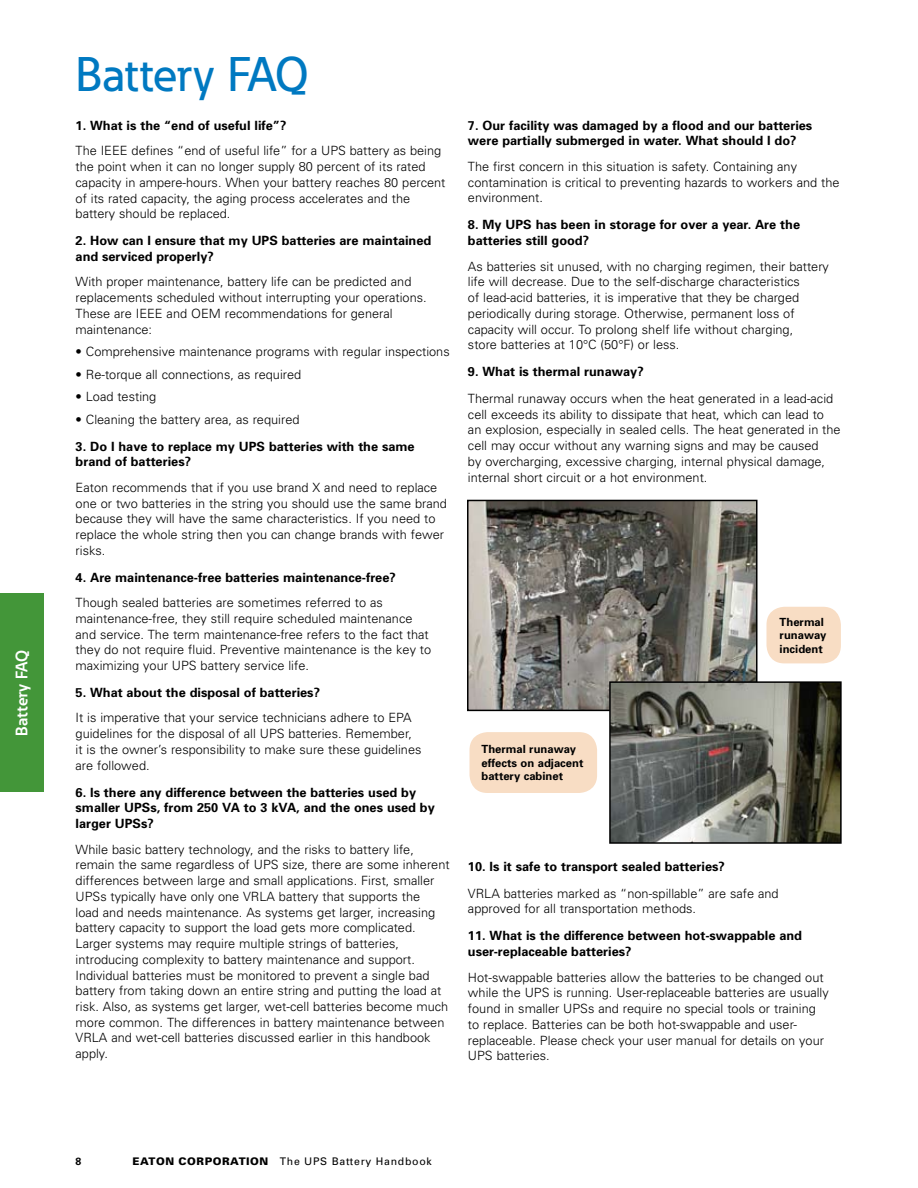
<style>
.page{position:relative;width:918px;height:1188px;background:#fff}
.page>*{position:absolute;margin:0;border:0;box-sizing:border-box;transform-origin:0 0}
.t1{font:500 48px "Eaton";letter-spacing:-.005em;color:#0079c1}
.t2{font:700 16.5px "Eaton";letter-spacing:-.005em;color:#fff}
.t3{font:300 12.75px/15.8px "Univers";color:#000}
.t4{font:700 12.75px/15.8px "Univers";color:#000}
.t5{font:700 11.25px/13.5px "Univers";color:#000}
.t6{font:10.5px "Univers";letter-spacing:.07em;color:#000}
.t7{font:700 10.5px "Univers";color:#000}
.s1{font-weight:700}
.s2{font-weight:300}
.s3{font-weight:900}
</style>
<div class="page">
<div style="left:0;top:594px;width:44px;height:198px;background:#439639"></div>
<div style="left:766px;top:607px;width:75px;height:56px;background:#f8ddc4;border-radius:18px"></div>
<div style="left:470px;top:732px;width:127px;height:61px;background:#f8ddc4;border-radius:18px"></div>
<img style="left:470px;top:503px;width:285px;height:205px">
<div style="left:467px;top:500px;width:291px;height:211px;border:2px solid #000"></div>
<img style="left:612px;top:684px;width:227px;height:157px">
<div style="left:609px;top:681px;width:233px;height:163px;border:2px solid #000"></div>
<p class="t2" style="left:11px;top:736px;width:87px;rotate:-90deg">Battery FAQ</p>
<p class="t1" style="left:76px;top:45px;width:235px">Battery FAQ</p>
<p class="t3" style="left:76px;top:113px;width:367px;line-height:25.5px"><span class="s1">1. What is the “end of useful life”?<br></span>The IEEE defines “end of useful life” for a UPS battery as being</p>
<p class="t3" style="left:76px;top:159px;width:371px">the point when it can no longer supply 80 percent of its rated capacity in ampere-hours. When your battery reaches 80 percent of its rated capacity, the aging process accelerates and the battery should be replaced.</p>
<p class="t4" style="left:76px;top:233px;width:357px">2. How can I ensure that my UPS batteries are maintained and serviced properly?</p>
<p class="t3" style="left:76px;top:274px;width:353px">With proper maintenance, battery life can be predicted and replacements scheduled without interrupting your operations.<br>These are IEEE and OEM recommendations for general maintenance:</p>
<p class="t3" style="left:76px;top:344px;width:376px">• Comprehensive maintenance programs with regular inspections</p>
<p class="t3" style="left:76px;top:366px;width:227px">• Re-torque all connections, as required</p>
<p class="t3" style="left:76px;top:389px;width:82px">• Load testing</p>
<p class="t3" style="left:76px;top:411px;width:225px">• Cleaning the battery area, as required</p>
<p class="t4" style="left:76px;top:438px;width:341px">3. Do I have to replace my UPS batteries with the same brand of batteries?</p>
<p class="t3" style="left:76px;top:479px;width:373px">Eaton recommends that if you use brand X and need to replace one or two batteries in the string you should use the same brand because they will have the same characteristics. If you need to replace the whole string then you can change brands with fewer risks.</p>
<p class="t4" style="left:76px;top:564px;width:322px;line-height:25.5px">4. Are maintenance-free batteries maintenance-free?<br><span class="s2">Though sealed batteries are sometimes referred to as</span></p>
<p class="t3" style="left:76px;top:610px;width:357px">maintenance-free, they still require scheduled maintenance and service. The term maintenance-free refers to the fact that they do not require fluid. Preventive maintenance is the key to maximizing your UPS battery service life.</p>
<p class="t3" style="left:76px;top:680px;width:337px;line-height:25.5px"><span class="s1">5. What about the disposal of batteries?<br></span>It is imperative that your service technicians adhere to EPA</p>
<p class="t3" style="left:76px;top:726px;width:347px">guidelines for the disposal of all UPS batteries. Remember, it is the owner’s responsibility to make sure these guidelines are followed.</p>
<p class="t4" style="left:76px;top:784px;width:361px">6. Is there any difference between the batteries used by smaller UPSs, from 250 VA to 3 kVA, and the ones used by larger UPSs?</p>
<p class="t3" style="left:76px;top:841px;width:376px">While basic battery technology, and the risks to battery life, remain the same regardless of UPS size, there are some inherent differences between large and small applications. First, smaller UPSs typically have only one VRLA battery that supports the<br>load and needs maintenance. As systems get larger, increasing battery capacity to support the load gets more complicated.<br>Larger systems may require multiple strings of batteries, introducing complexity to battery maintenance and support.<br>Individual batteries must be monitored to prevent a single bad battery from taking down an entire string and putting the load at risk. Also, as systems get larger, wet-cell batteries become much more common. The differences in battery maintenance between VRLA and wet-cell batteries discussed earlier in this handbook apply.</p>
<p class="t4" style="left:468px;top:117px;width:346px">7. Our facility was damaged by a flood and our batteries were partially submerged in water. What should I do?</p>
<p class="t3" style="left:468px;top:159px;width:373px">The first concern in this situation is safety. Containing any contamination is critical to preventing hazards to workers and the environment.</p>
<p class="t4" style="left:468px;top:217px;width:334px">8. My UPS has been in storage for over a year. Are the batteries still good?</p>
<p class="t3" style="left:468px;top:258px;width:363px">As batteries sit unused, with no charging regimen, their battery life will decrease. Due to the self-discharge characteristics<br>of lead-acid batteries, it is imperative that they be charged periodically during storage. Otherwise, permanent loss of capacity will occur. To prolong shelf life without charging,<br>store batteries at 10°C (50°F) or less.</p>
<p class="t3" style="left:468px;top:358px;width:367px;line-height:26.8px"><span class="s1">9. What is thermal runaway?<br></span>Thermal runaway occurs when the heat generated in a lead-acid</p>
<p class="t3" style="left:468px;top:406px;width:374px">cell exceeds its ability to dissipate that heat, which can lead to<br>an explosion, especially in sealed cells. The heat generated in the cell may occur without any warning signs and may be caused<br>by overcharging, excessive charging, internal physical damage, internal short circuit or a hot environment.</p>
<p class="t5" style="left:482px;top:742px;width:103px">Thermal runaway effects on adjacent battery cabinet</p>
<p class="t5" style="left:780px;top:615px;width:48px">Thermal runaway incident</p>
<p class="t3" style="left:468px;top:853px;width:312px;line-height:26.8px"><span class="s1">10. Is it safe to transport sealed batteries?<br></span>VRLA batteries marked as “non-spillable” are safe and</p>
<p class="t3" style="left:468px;top:901px;width:230px">approved for all transportation methods.</p>
<p class="t4" style="left:468px;top:928px;width:336px">11. What is the difference between hot-swappable and user-replaceable batteries?</p>
<p class="t3" style="left:468px;top:969px;width:362px">Hot-swappable batteries allow the batteries to be changed out while the UPS is running. User-replaceable batteries are usually found in smaller UPSs and require no special tools or training to replace. Batteries can be both hot-swappable and user&shy;replaceable. Please check your user manual for details on your UPS batteries.</p>
<p class="t7" style="left:76px;top:1155px;width:7px">8</p>
<p class="t6" style="left:133px;top:1155px;width:301px"><span class="s3">EATON CORPORATION</span> The UPS Battery Handbook</p>
</div>
